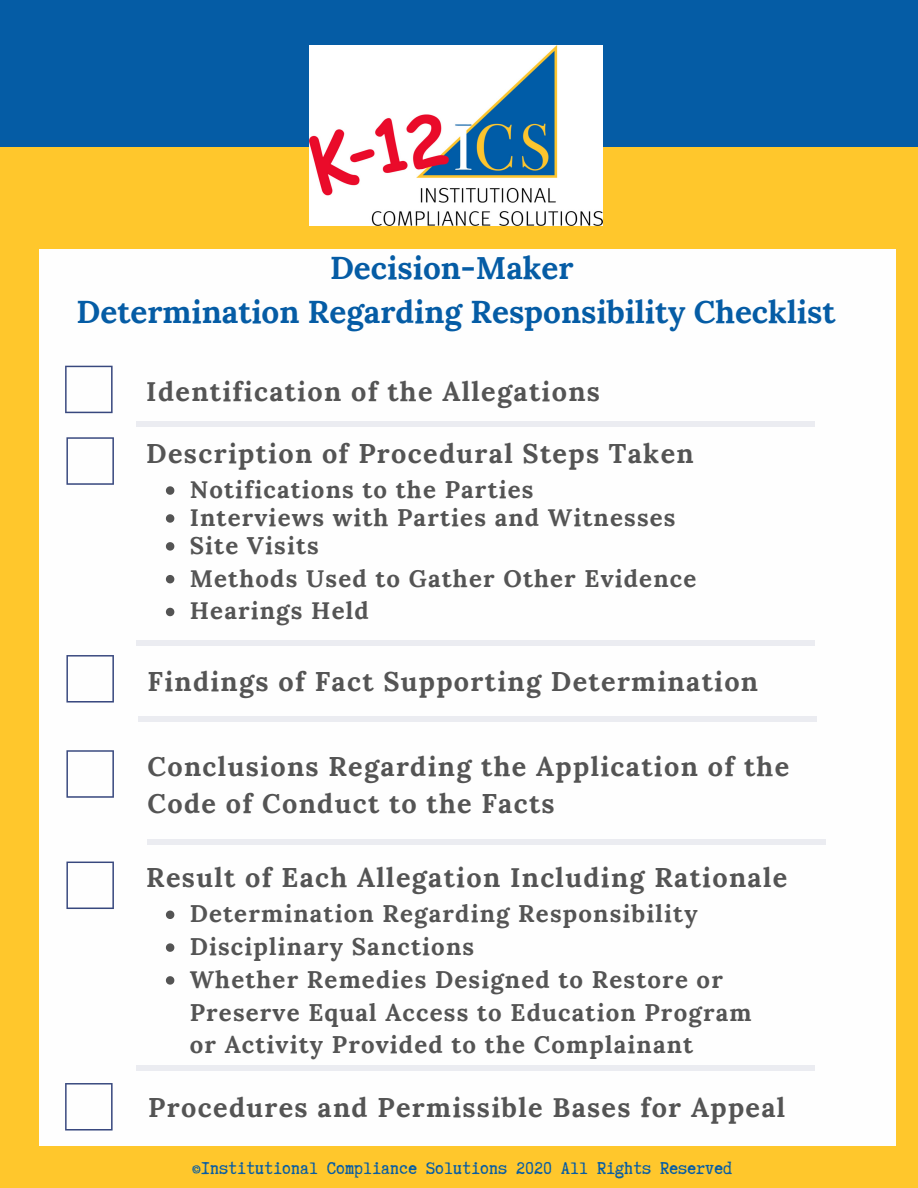
<style>
.page{position:relative;width:918px;height:1188px;background:#ffc72c}
.page>*{position:absolute;margin:0;border:0;box-sizing:border-box;transform-origin:0 0}
.t1{font:700 31.5px/43.8px "Lora";color:#055ca5;text-align:center}
.t2{font:700 27px/37px "Lora";letter-spacing:.05em;color:#545454}
.t3{font:700 24px/32.8px "Lora";letter-spacing:.05em;color:#545454}
.t4{font:20.25px "Truetypewriter Polygl OTT";color:#055ca5}
</style>
<div class="page">
<div style="left:39px;top:250px;width:857px;height:896px;background:#fefefe"></div>
<svg style="left:66px;top:655px;width:48px;height:48px"></svg>
<svg style="left:66px;top:437px;width:48px;height:48px"></svg>
<div style="left:0;top:0;width:918px;height:147px;background:#055ca5"></div>
<div style="left:138px;top:717px;width:679px;height:5px;background:#ebecf1"></div>
<div style="left:137px;top:641px;width:678px;height:5px;background:#ebecf1"></div>
<svg style="left:65px;top:366px;width:48px;height:47px"></svg>
<div style="left:137px;top:422px;width:678px;height:5px;background:#ebecf1"></div>
<svg style="left:66px;top:750px;width:48px;height:48px"></svg>
<div style="left:148px;top:839px;width:678px;height:5px;background:#ebecf1"></div>
<svg style="left:66px;top:862px;width:48px;height:47px"></svg>
<svg style="left:166px;top:911px;width:8px;height:8px"></svg>
<svg style="left:166px;top:943px;width:8px;height:9px"></svg>
<svg style="left:166px;top:976px;width:8px;height:9px"></svg>
<div style="left:137px;top:1065px;width:678px;height:5px;background:#ebecf1"></div>
<svg style="left:65px;top:1083px;width:48px;height:48px"></svg>
<img style="left:310px;top:45px;width:292px;height:180px">
<svg style="left:166px;top:486px;width:8px;height:9px"></svg>
<svg style="left:166px;top:514px;width:8px;height:9px"></svg>
<svg style="left:166px;top:542px;width:8px;height:9px"></svg>
<svg style="left:166px;top:575px;width:8px;height:8px"></svg>
<svg style="left:166px;top:608px;width:8px;height:8px"></svg>
<h1 class="t1" style="left:77px;top:246px;width:760px">Decision-Maker<br>Determination Regarding Responsibility Checklist</h1>
<p class="t2" style="left:146px;top:373px;width:455px">Identification of the Allegations</p>
<p class="t2" style="left:146px;top:435px;width:549px">Description of Procedural Steps Taken</p>
<p class="t3" style="left:190px;top:475px;width:487px;line-height:27.9px">Notifications to the Parties<br>Interviews with Parties and Witnesses<br>Site Visits</p>
<p class="t3" style="left:190px;top:561px;width:508px">Methods Used to Gather Other Evidence<br>Hearings Held</p>
<p class="t2" style="left:148px;top:662px;width:612px">Findings of Fact Supporting Determination</p>
<p class="t2" style="left:148px;top:748px;width:643px">Conclusions Regarding the Application of the<br>Code of Conduct to the Facts</p>
<p class="t2" style="left:146px;top:859px;width:643px">Result of Each Allegation Including Rationale</p>
<p class="t3" style="left:190px;top:897px;width:563px">Determination Regarding Responsibility Disciplinary Sanctions<br>Whether Remedies Designed to Restore or Preserve Equal Access to Education Program or Activity Provided to the Complainant</p>
<p class="t2" style="left:148px;top:1088px;width:639px">Procedures and Permissible Bases for Appeal</p>
<p class="t4" style="left:192px;top:1158px;width:542px">©Institutional Compliance Solutions 2020 All Rights Reserved</p>
</div>
